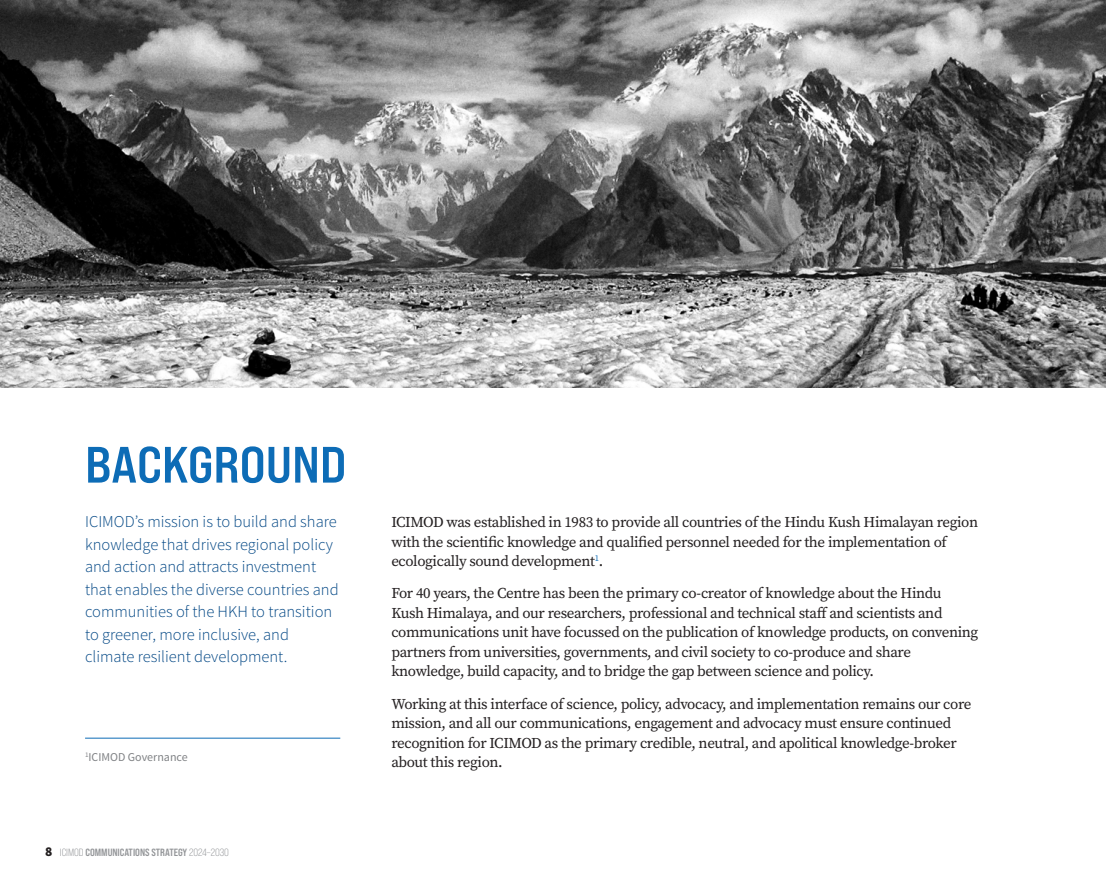
<style>
.page{position:relative;width:1106px;height:893px;background:#fff}
.page>*{position:absolute;margin:0;border:0;box-sizing:border-box;transform-origin:0 0}
.t1{font:51px "Bebas Neue Pro Exp Bd";color:#0d6cb6}
.t2{font:300 16.5px/22.5px "Source Sans Pro";color:#004684}
.t3{font:15px/19.5px "Source Serif Pro";letter-spacing:-.025em;color:#231f20}
.t4{font:12px "Source Sans Pro";color:#808285}
.t5{font:10.5px "Bebas Neue Pro Sm E Bd";color:#939598}
.s1{font-family:"Source Sans Pro";font-weight:900;font-size:13.5px;color:#231f20}
.s2{font-family:"Bebas Neue Pro Sm E Bk"}
</style>
<div class="page">
<img style="left:0;top:0;width:1106px;height:388px">
<hr style="left:85px;top:738px;width:255px;height:1px;background:#0d6cb6">
<p class="t1" style="left:85px;top:433px;width:263px">BACKGROUND</p>
<p class="t2" style="left:85px;top:510px;width:255px">ICIMOD’s mission is to build and share knowledge that drives regional policy and action and attracts investment that enables the diverse countries and communities of the HKH to transition to greener, more inclusive, and climate resilient development.</p>
<p class="t4" style="left:85px;top:749px;width:104px"><sup>1</sup>ICIMOD Governance</p>
<p class="t5" style="left:45px;top:846px;width:185px"><span class="s1">8</span> <span class="s2">ICIMOD</span> COMMUNICATIONS STRATEGY <span class="s2">2024–2030</span></p>
<p class="t3" style="left:391px;top:512px;width:588px">ICIMOD was established in 1983 to provide all countries of the Hindu Kush Himalayan region with the scientific knowledge and qualified personnel needed for the implementation of ecologically sound development<sup>1</sup>.</p>
<p class="t3" style="left:391px;top:584px;width:588px">For 40 years, the Centre has been the primary co-creator of knowledge about the Hindu<br>Kush Himalaya, and our researchers, professional and technical staff and scientists and communications unit have focussed on the publication of knowledge products, on convening partners from universities, governments, and civil society to co-produce and share knowledge, build capacity, and to bridge the gap between science and policy.</p>
<p class="t3" style="left:391px;top:694px;width:581px">Working at this interface of science, policy, advocacy, and implementation remains our core mission, and all our communications, engagement and advocacy must ensure continued recognition for ICIMOD as the primary credible, neutral, and apolitical knowledge-broker about this region.</p>
</div>
